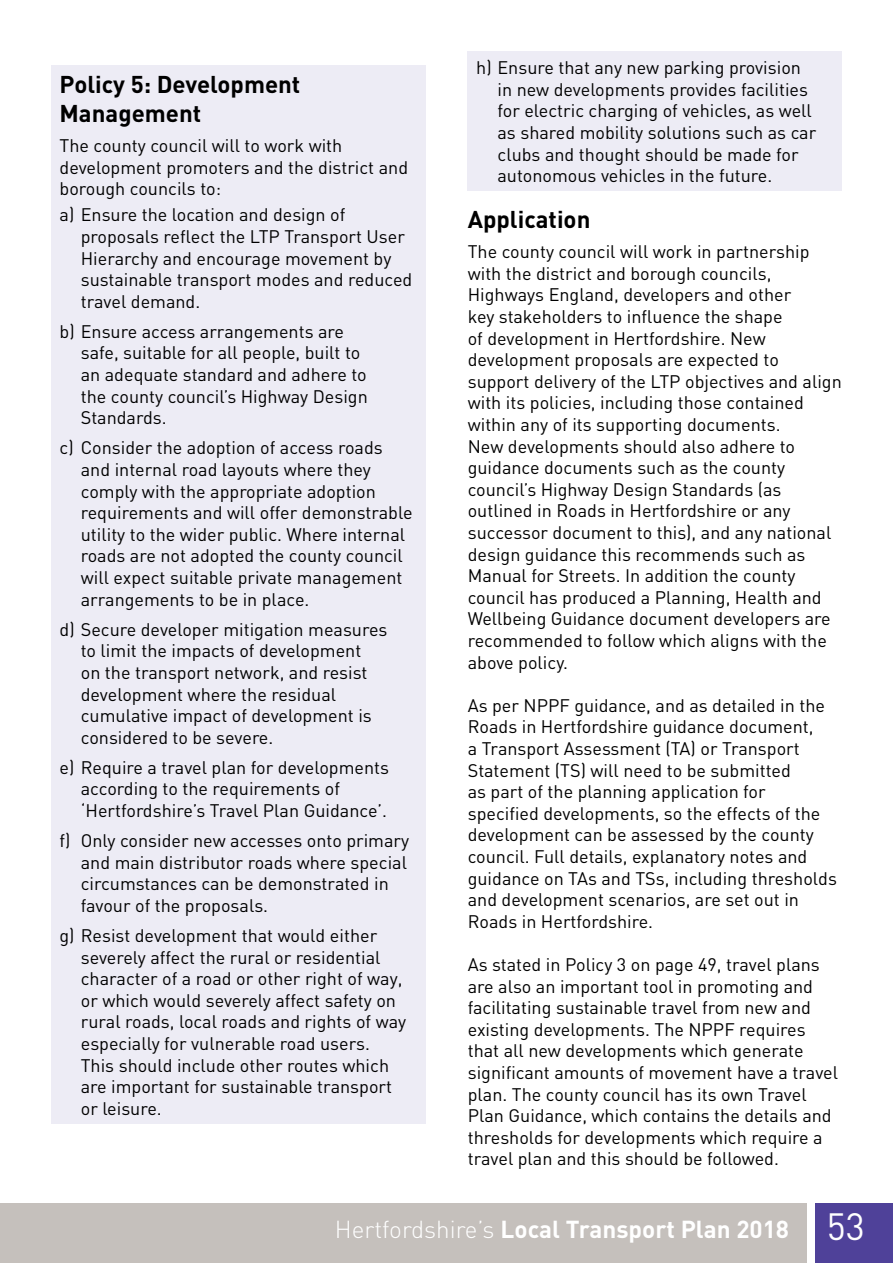
<style>
.page{position:relative;width:893px;height:1263px;background:#fff}
.page>*{position:absolute;margin:0;border:0;box-sizing:border-box;transform-origin:0 0}
.t1{font:700 24.3px "DIN";color:#fff}
.sub_header{font:700 24px/28.8px "DIN";color:#000}
.t2{font:18px/21.6px "DIN";color:#000}
.s1{font-weight:300}
.s2{font-weight:400;font-size:37.5px}
</style>
<div class="page">
<div style="left:815px;top:1203px;width:78px;height:60px;background:#4f4199"></div>
<div style="left:0;top:1203px;width:807px;height:60px;background:#c5c0bc"></div>
<div style="left:51px;top:65px;width:374px;height:1058px;background:#edecf5"></div>
<div style="left:468px;top:51px;width:374px;height:140px;background:#edecf5"></div>
<h2 class="sub_header" style="left:60px;top:69px;width:242px">Policy 5: Development<br>Management</h2>
<p class="t2" style="left:60px;top:135px;width:350px">The county council will to work with development promoters and the district and borough councils to:</p>
<p class="t2" style="left:81px;top:204px;width:333px;text-indent:-21px">a) Ensure the location and design of proposals reflect the LTP Transport User Hierarchy and encourage movement by sustainable transport modes and reduced travel demand.</p>
<p class="t2" style="left:81px;top:320px;width:288px;text-indent:-21px">b) Ensure access arrangements are safe, suitable for all people, built to an adequate standard and adhere to the county council’s Highway Design<br>Standards.</p>
<p class="t2" style="left:81px;top:437px;width:333px;text-indent:-21px">c) Consider the adoption of access roads and internal road layouts where they comply with the appropriate adoption requirements and will offer demonstrable utility to the wider public. Where internal roads are not adopted the county council will expect suitable private management arrangements to be in place.</p>
<p class="t2" style="left:81px;top:618px;width:308px;text-indent:-21px">d) Secure developer mitigation measures to limit the impacts of development<br>on the transport network, and resist development where the residual cumulative impact of development is considered to be severe.</p>
<p class="t2" style="left:81px;top:756px;width:310px;text-indent:-21px">e) Require a travel plan for developments according to the requirements of ‘Hertfordshire’s Travel Plan Guidance’.</p>
<p class="t2" style="left:81px;top:829px;width:330px;text-indent:-21px">f) Only consider new accesses onto primary and main distributor roads where special circumstances can be demonstrated in favour of the proposals.</p>
<p class="t2" style="left:81px;top:924px;width:327px;text-indent:-21px">g) Resist development that would either severely affect the rural or residential character of a road or other right of way, or which would severely affect safety on rural roads, local roads and rights of way especially for vulnerable road users.<br>This should include other routes which are important for sustainable transport or leisure.</p>
<p class="t2" style="left:497px;top:57px;width:320px;text-indent:-21px">h) Ensure that any new parking provision in new developments provides facilities for electric charging of vehicles, as well as shared mobility solutions such as car clubs and thought should be made for autonomous vehicles in the future.</p>
<h2 class="sub_header" style="left:468px;top:204px;width:124px">Application</h2>
<p class="t2" style="left:468px;top:240px;width:376px">The county council will work in partnership with the district and borough councils, Highways England, developers and other<br>key stakeholders to influence the shape<br>of development in Hertfordshire. New development proposals are expected to support delivery of the LTP objectives and align with its policies, including those contained within any of its supporting documents.<br>New developments should also adhere to guidance documents such as the county council’s Highway Design Standards (as outlined in Roads in Hertfordshire or any successor document to this), and any national design guidance this recommends such as Manual for Streets. In addition the county council has produced a Planning, Health and Wellbeing Guidance document developers are recommended to follow which aligns with the above policy.</p>
<p class="t2" style="left:468px;top:694px;width:371px">As per NPPF guidance, and as detailed in the Roads in Hertfordshire guidance document,<br>a Transport Assessment (TA) or Transport Statement (TS) will need to be submitted<br>as part of the planning application for specified developments, so the effects of the development can be assessed by the county council. Full details, explanatory notes and guidance on TAs and TSs, including thresholds and development scenarios, are set out in Roads in Hertfordshire.</p>
<p class="t2" style="left:468px;top:953px;width:372px">As stated in Policy 3 on page 49, travel plans are also an important tool in promoting and facilitating sustainable travel from new and existing developments. The NPPF requires that all new developments which generate significant amounts of movement have a travel plan. The county council has its own Travel Plan Guidance, which contains the details and thresholds for developments which require a travel plan and this should be followed.</p>
<h1 class="t1" style="left:335px;top:1213px;width:531px"><span class="s1">Hertfordshire’s</span> Local Transport Plan 2018 <span class="s2">53</span></h1>
</div>
